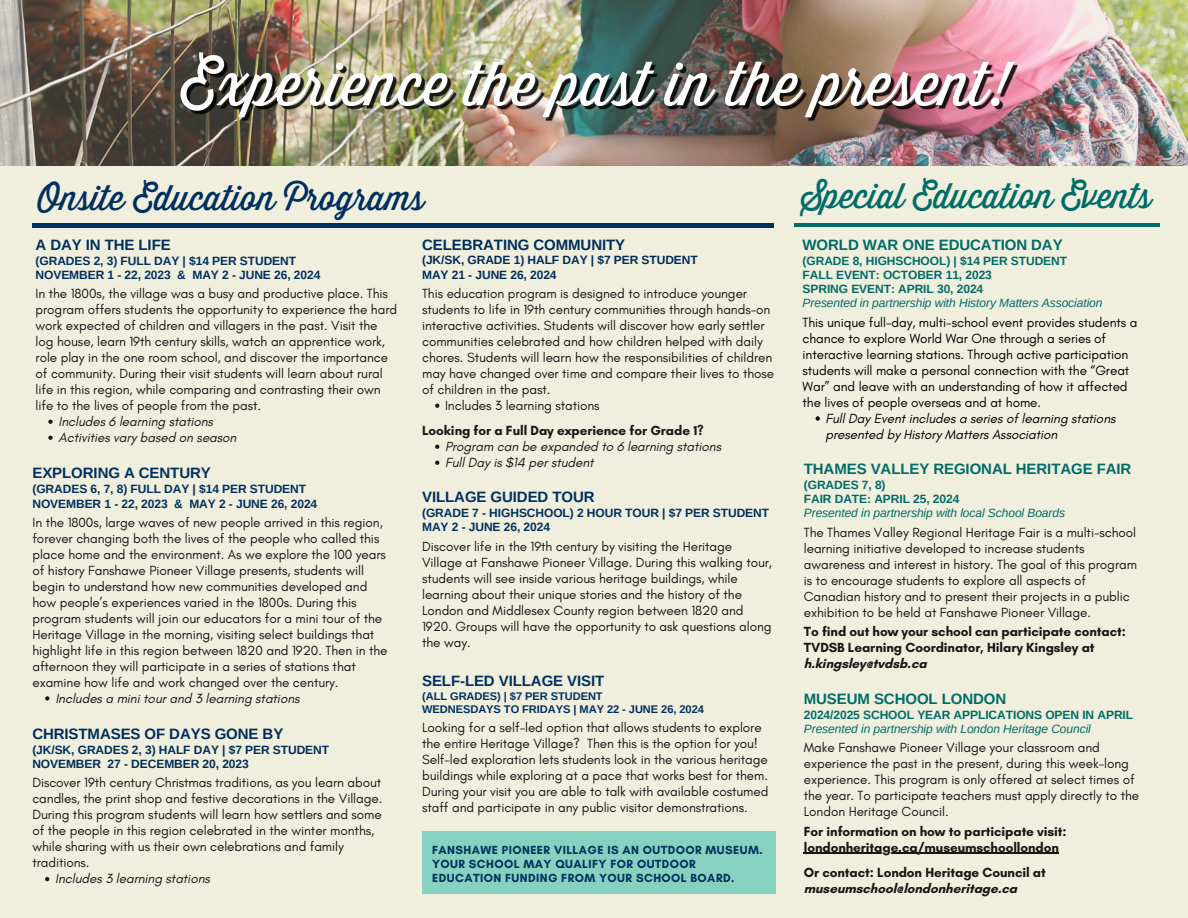
<style>
.page{position:relative;width:1188px;height:918px;background:#f0eedd}
.page>*{position:absolute;margin:0;border:0;box-sizing:border-box;transform-origin:0 0}
.t1{font:34.5px "Thirsty Script";color:#00305f}
.t2{font:34.5px "Thirsty Script";letter-spacing:-.005em;color:#006c67}
.t3{font:700 15px "Arimo";letter-spacing:-.005em;color:#006c67}
.t4{font:700 15px "Arimo";letter-spacing:-.005em;color:#00305f}
.t5{font:700 15px "Arimo";letter-spacing:-.005em;color:#002d5a}
.t6{font:13.5px/16px "Glacial Indifference";letter-spacing:-.005em;color:#171615}
.t7{font:700 13.5px/16px "Glacial Indifference";letter-spacing:-.005em;color:#171615}
.t8{font:13.5px/16px "Glacial Indifference";letter-spacing:-.005em;color:#000}
.t9{font:italic 13.5px "Glacial Indifference";letter-spacing:-.005em;color:#171615}
.t10{font:italic 13.5px/16px "Glacial Indifference";letter-spacing:-.005em;color:#000}
.t11{font:700 12px "Arimo";letter-spacing:-.005em;color:#00305f}
.t12{font:700 12px "Arimo";letter-spacing:-.005em;color:#006c67}
.t13{font:italic 12px "Arimo";letter-spacing:-.005em;color:#006c67}
.t14{font:700 12px "Arimo";letter-spacing:-.005em;color:#002d5a}
.t15{font:700 12px/14px "Glacial Indifference";letter-spacing:.035em;color:#00305f}
.t16{font:700 11.1px "Arimo";letter-spacing:-.005em;color:#00305f}
</style>
<div class="page">
<div style="left:32px;top:223px;width:742px;height:5px;background:#00305f"></div>
<hr style="left:795px;top:223px;width:393px;height:4px;background:#006c67">
<div style="left:1160px;top:165px;width:28px;height:85px;background:#f0eedd"></div>
<div style="left:422px;top:831px;width:353px;height:63px;background:#86d1bf"></div>
<img style="left:0;top:0;width:1188px;height:165px">
<svg style="left:48px;top:420px;width:5px;height:4px"></svg>
<svg style="left:48px;top:436px;width:5px;height:4px"></svg>
<svg style="left:816px;top:416px;width:4px;height:5px"></svg>
<svg style="left:435px;top:404px;width:4px;height:4px"></svg>
<svg style="left:435px;top:445px;width:4px;height:4px"></svg>
<svg style="left:435px;top:461px;width:4px;height:4px"></svg>
<img style="left:180px;top:49px;width:841px;height:76px">
<svg style="left:45px;top:696px;width:4px;height:5px"></svg>
<hr style="left:804px;top:852px;width:255px;height:2px;background:#171615">
<svg style="left:45px;top:877px;width:4px;height:4px"></svg>
<p class="t1" style="left:37px;top:177px;width:388px">Onsite Education Programs</p>
<p class="t2" style="left:801px;top:175px;width:352px">Special Education Events</p>
<p class="t4" style="left:36px;top:236px;width:137px">A DAY IN THE LIFE</p>
<p class="t11" style="left:36px;top:254px;width:262px">(GRADES 2, 3) FULL DAY | $14 PER STUDENT</p>
<p class="t11" style="left:36px;top:268px;width:286px">NOVEMBER 1 - 22, 2023 &amp; MAY 2 - JUNE 26, 2024</p>
<p class="t6" style="left:36px;top:285px;width:363px">In the 1800s, the village was a busy and productive place. This program offers students the opportunity to experience the hard work expected of children and villagers in the past. Visit the log house, learn 19th century skills, watch an apprentice work, role play in the one room school, and discover the importance of community. During their visit students will learn about rural life in this region, while comparing and contrasting their own life to the lives of people from the past.</p>
<p class="t9" style="left:59px;top:413px;width:156px">Includes 6 learning stations</p>
<p class="t9" style="left:59px;top:429px;width:179px">Activities vary based on season</p>
<p class="t4" style="left:32px;top:465px;width:180px">EXPLORING A CENTURY</p>
<p class="t11" style="left:32px;top:482px;width:275px">(GRADES 6, 7, 8) FULL DAY | $14 PER STUDENT</p>
<p class="t11" style="left:32px;top:497px;width:286px">NOVEMBER 1 - 22, 2023 &amp; MAY 2 - JUNE 26, 2024</p>
<p class="t6" style="left:32px;top:514px;width:357px">In the 1800s, large waves of new people arrived in this region, forever changing both the lives of the people who called this place home and the environment. As we explore the 100 years of history Fanshawe Pioneer Village presents, students will begin to understand how new communities developed and how people’s experiences varied in the 1800s. During this program students will join our educators for a mini tour of the Heritage Village in the morning, visiting select buildings that highlight life in this region between 1820 and 1920. Then in the afternoon they will participate in a series of stations that examine how life and work changed over the century.</p>
<p class="t9" style="left:55px;top:690px;width:246px">Includes a mini tour and 3 learning stations</p>
<p class="t5" style="left:32px;top:725px;width:253px">CHRISTMASES OF DAYS GONE BY</p>
<p class="t14" style="left:32px;top:743px;width:298px">(JK/SK, GRADES 2, 3) HALF DAY | $7 PER STUDENT</p>
<p class="t14" style="left:32px;top:757px;width:218px">NOVEMBER 27 - DECEMBER 20, 2023</p>
<p class="t6" style="left:32px;top:775px;width:351px">Discover 19th century Christmas traditions, as you learn about candles, the print shop and festive decorations in the Village.<br>During this program students will learn how settlers and some of the people in this region celebrated in the winter months, while sharing with us their own celebrations and family traditions.</p>
<p class="t9" style="left:55px;top:871px;width:156px">Includes 3 learning stations</p>
<p class="t5" style="left:422px;top:236px;width:205px">CELEBRATING COMMUNITY</p>
<p class="t14" style="left:422px;top:254px;width:277px">(JK/SK, GRADE 1) HALF DAY | $7 PER STUDENT</p>
<p class="t14" style="left:422px;top:268px;width:136px">MAY 21 - JUNE 26, 2024</p>
<p class="t6" style="left:422px;top:285px;width:354px">This education program is designed to introduce younger students to life in 19th century communities through hands-on interactive activities. Students will discover how early settler communities celebrated and how children helped with daily chores. Students will learn how the responsibilities of children may have changed over time and compare their lives to those of children in the past.</p>
<p class="t7" style="left:422px;top:422px;width:283px">Looking for a Full Day experience for Grade 1?</p>
<p class="t6" style="left:445px;top:397px;width:156px">Includes 3 learning stations</p>
<p class="t9" style="left:445px;top:438px;width:278px">Program can be expanded to 6 learning stations</p>
<p class="t9" style="left:445px;top:454px;width:150px">Full Day is $14 per student</p>
<p class="t4" style="left:422px;top:489px;width:174px">VILLAGE GUIDED TOUR</p>
<p class="t11" style="left:422px;top:506px;width:348px">(GRADE 7 - HIGHSCHOOL) 2 HOUR TOUR | $7 PER STUDENT</p>
<p class="t11" style="left:422px;top:521px;width:129px">MAY 2 - JUNE 26, 2024</p>
<p class="t6" style="left:422px;top:538px;width:351px">Discover life in the 19th century by visiting the Heritage Village at Fanshawe Pioneer Village. During this walking tour, students will see inside various heritage buildings, while learning about their unique stories and the history of the London and Middlesex County region between 1820 and 1920. Groups will have the opportunity to ask questions along the way.</p>
<p class="t4" style="left:422px;top:672px;width:184px">SELF-LED VILLAGE VISIT</p>
<p class="t16" style="left:422px;top:690px;width:182px">(ALL GRADES) | $7 PER STUDENT</p>
<p class="t16" style="left:422px;top:703px;width:283px">WEDNESDAYS TO FRIDAYS | MAY 22 - JUNE 26, 2024</p>
<p class="t6" style="left:422px;top:719px;width:348px">Looking for a self-led option that allows students to explore the entire Heritage Village? Then this is the option for you!<br>Self-led exploration lets students look in the various heritage buildings while exploring at a pace that works best for them.<br>During your visit you are able to talk with available costumed staff and participate in any public visitor demonstrations.</p>
<p class="t15" style="left:432px;top:843px;width:332px">FANSHAWE PIONEER VILLAGE IS AN OUTDOOR MUSEUM.<br>YOUR SCHOOL MAY QUALIFY FOR OUTDOOR<br>EDUCATION FUNDING FROM YOUR SCHOOL BOARD.</p>
<p class="t3" style="left:803px;top:236px;width:262px">WORLD WAR ONE EDUCATION DAY</p>
<p class="t12" style="left:803px;top:254px;width:266px">(GRADE 8, HIGHSCHOOL) | $14 PER STUDENT</p>
<p class="t12" style="left:803px;top:268px;width:191px">FALL EVENT: OCTOBER 11, 2023</p>
<p class="t12" style="left:803px;top:282px;width:182px">SPRING EVENT: APRIL 30, 2024</p>
<p class="t13" style="left:803px;top:297px;width:301px">Presented in partnership with History Matters Association</p>
<p class="t8" style="left:803px;top:314px;width:336px">This unique full-day, multi-school event provides students a chance to explore World War One through a series of interactive learning stations. Through active participation students will make a personal connection with the “Great War” and leave with an understanding of how it affected the lives of people overseas and at home.</p>
<p class="t10" style="left:826px;top:410px;width:292px">Full Day Event includes a series of learning stations presented by History Matters Association</p>
<p class="t3" style="left:804px;top:461px;width:329px">THAMES VALLEY REGIONAL HERITAGE FAIR</p>
<p class="t12" style="left:804px;top:478px;width:83px">(GRADES 7, 8)</p>
<p class="t12" style="left:804px;top:492px;width:157px">FAIR DATE: APRIL 25, 2024</p>
<p class="t13" style="left:804px;top:507px;width:263px">Presented in partnership with local School Boards</p>
<p class="t6" style="left:804px;top:524px;width:335px">The Thames Valley Regional Heritage Fair is a multi-school learning initiative developed to increase students awareness and interest in history. The goal of this program is to encourage students to explore all aspects of Canadian history and to present their projects in a public exhibition to be held at Fanshawe Pioneer Village.</p>
<p class="t7" style="left:804px;top:623px;width:324px">To find out how your school can participate contact:</p>
<p class="t7" style="left:804px;top:639px;width:292px">TVDSB Learning Coordinator, Hilary Kingsley at h.kingsley@tvdsb.ca</p>
<p class="t3" style="left:804px;top:690px;width:204px">MUSEUM SCHOOL LONDON</p>
<p class="t12" style="left:804px;top:708px;width:331px">2024/2025 SCHOOL YEAR APPLICATIONS OPEN IN APRIL</p>
<p class="t13" style="left:804px;top:722px;width:289px">Presented in partnership with London Heritage Council</p>
<p class="t6" style="left:804px;top:739px;width:337px">Make Fanshawe Pioneer Village your classroom and experience the past in the present, during this week-long experience. This program is only offered at select times of the year. To participate teachers must apply directly to the London Heritage Council.</p>
<p class="t7" style="left:804px;top:823px;width:264px">For information on how to participate visit: londonheritage.ca/museumschoollondon</p>
<p class="t7" style="left:804px;top:864px;width:244px">Or contact: London Heritage Council at museumschool@londonheritage.ca</p>
</div>
